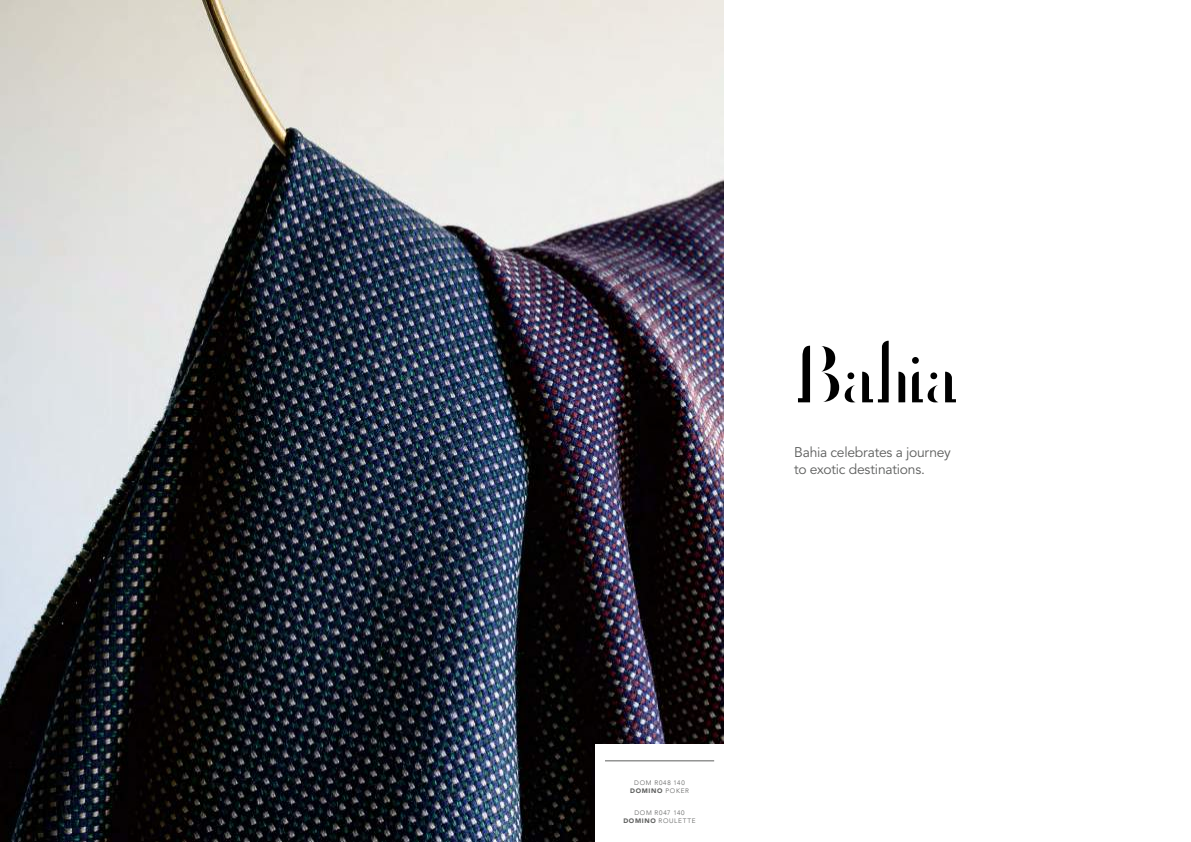
<style>
.page{position:relative;width:1191px;height:842px;background:#fff}
.page>*{position:absolute;margin:0;border:0;box-sizing:border-box;transform-origin:0 0}
.t1{font:73.6px "College Stencil";color:#000}
.t2{font:14px/17px "Avenir LT Std";letter-spacing:-.015em;color:#5d5e5d}
.t3{font:300 6.5px/8px "Avenir";letter-spacing:.105em;color:#5d5e5d;text-align:center}
.s1{font-weight:900}
</style>
<div class="page">
<img style="left:0;top:0;width:723px;height:842px">
<div style="left:595px;top:745px;width:276px;height:97px;background:#fff"></div>
<hr style="left:605px;top:761px;width:109px;height:1px;background:#5d5e5d">
<h1 class="t1" style="left:794px;top:340px;width:166px">Bahia</h1>
<h2 class="t2" style="left:794px;top:444px;width:158px">Bahia celebrates a journey to exotic destinations.</h2>
<p class="t3" style="left:630px;top:779px;width:60px">DOM R048 140<br><span class="s1">DOMINO</span> POKER</p>
<p class="t3" style="left:623px;top:809px;width:74px">DOM R047 140<br><span class="s1">DOMINO</span> ROULETTE</p>
</div>
